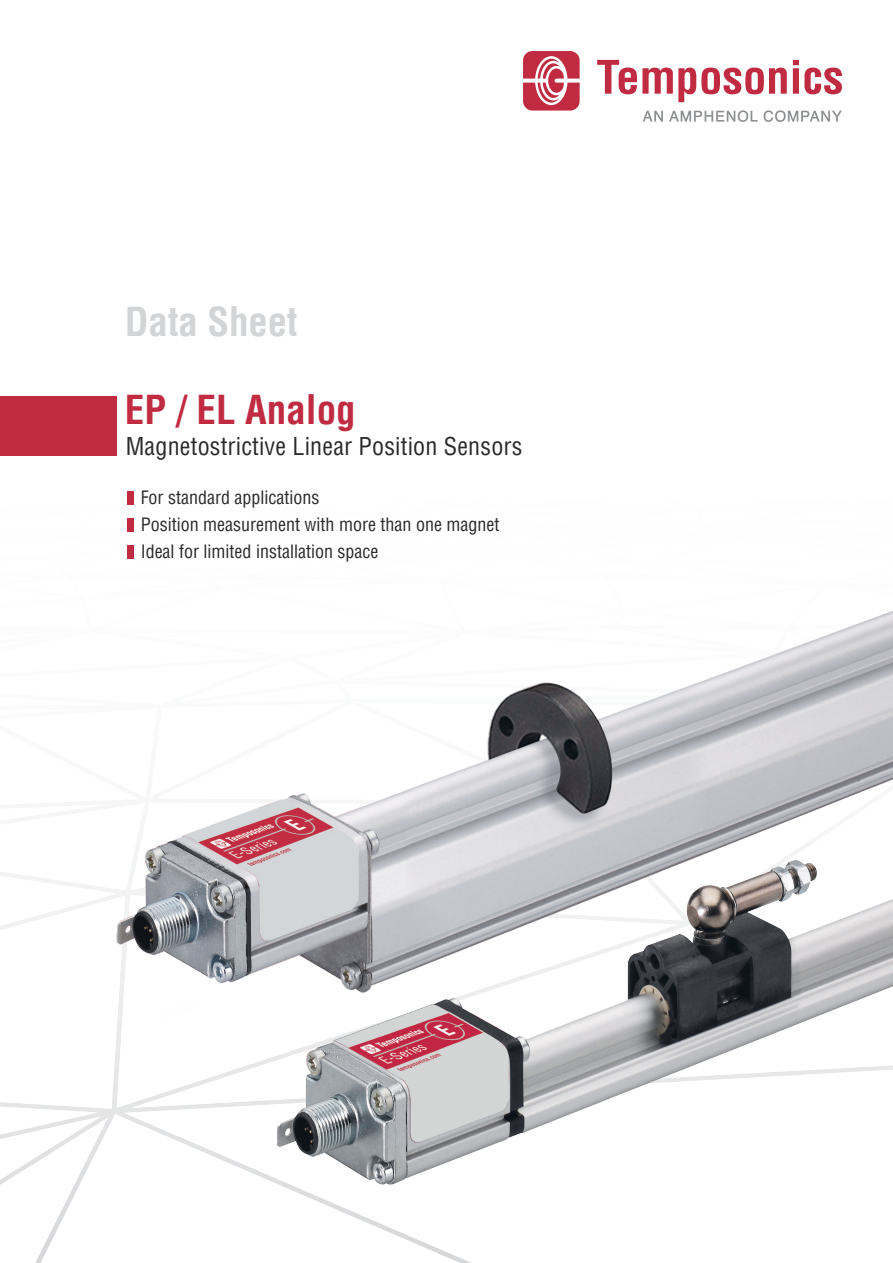
<style>
.page{position:relative;width:893px;height:1263px;background:#fff}
.page>*{position:absolute;margin:0;border:0;box-sizing:border-box;transform-origin:0 0}
.t1{font:700 condensed 39px "Helvetica LT Pro";color:#c02b41}
.t2{font:700 condensed 39px "Helvetica LT Pro";letter-spacing:-.005em;color:#d2d4d5}
.t3{font:condensed 24px "Helvetica LT Pro";letter-spacing:.01em;color:#2b292a}
.t4{font:condensed 18px/27px "Helvetica LT Pro";color:#2b292a}
</style>
<div class="page">
<svg style="left:0;top:493px;width:471px;height:770px"></svg>
<div style="left:0;top:396px;width:116px;height:59px;background:#c02b41"></div>
<div style="left:128px;top:491px;width:6px;height:13px;background:#c02b41"></div>
<div style="left:128px;top:518px;width:6px;height:13px;background:#c02b41"></div>
<div style="left:128px;top:545px;width:6px;height:13px;background:#c02b41"></div>
<svg style="left:597px;top:60px;width:190px;height:42px"></svg>
<svg style="left:793px;top:60px;width:49px;height:34px"></svg>
<svg style="left:643px;top:111px;width:20px;height:11px"></svg>
<svg style="left:669px;top:110px;width:89px;height:12px"></svg>
<svg style="left:764px;top:110px;width:78px;height:12px"></svg>
<svg style="left:523px;top:51px;width:57px;height:60px"></svg>
<img style="left:135px;top:1208px;width:336px;height:21px">
<img style="left:93px;top:570px;width:800px;height:638px">
<h1 class="t2" style="left:125px;top:306px;width:174px">Data Sheet</h1>
<h1 class="t1" style="left:125px;top:394px;width:232px">EP / EL Analog</h1>
<h2 class="t3" style="left:126px;top:437px;width:398px">Magnetostrictive Linear Position Sensors</h2>
<p class="t4" style="left:141px;top:486px;width:360px">For standard applications<br>Position measurement with more than one magnet<br>Ideal for limited installation space</p>
</div>
